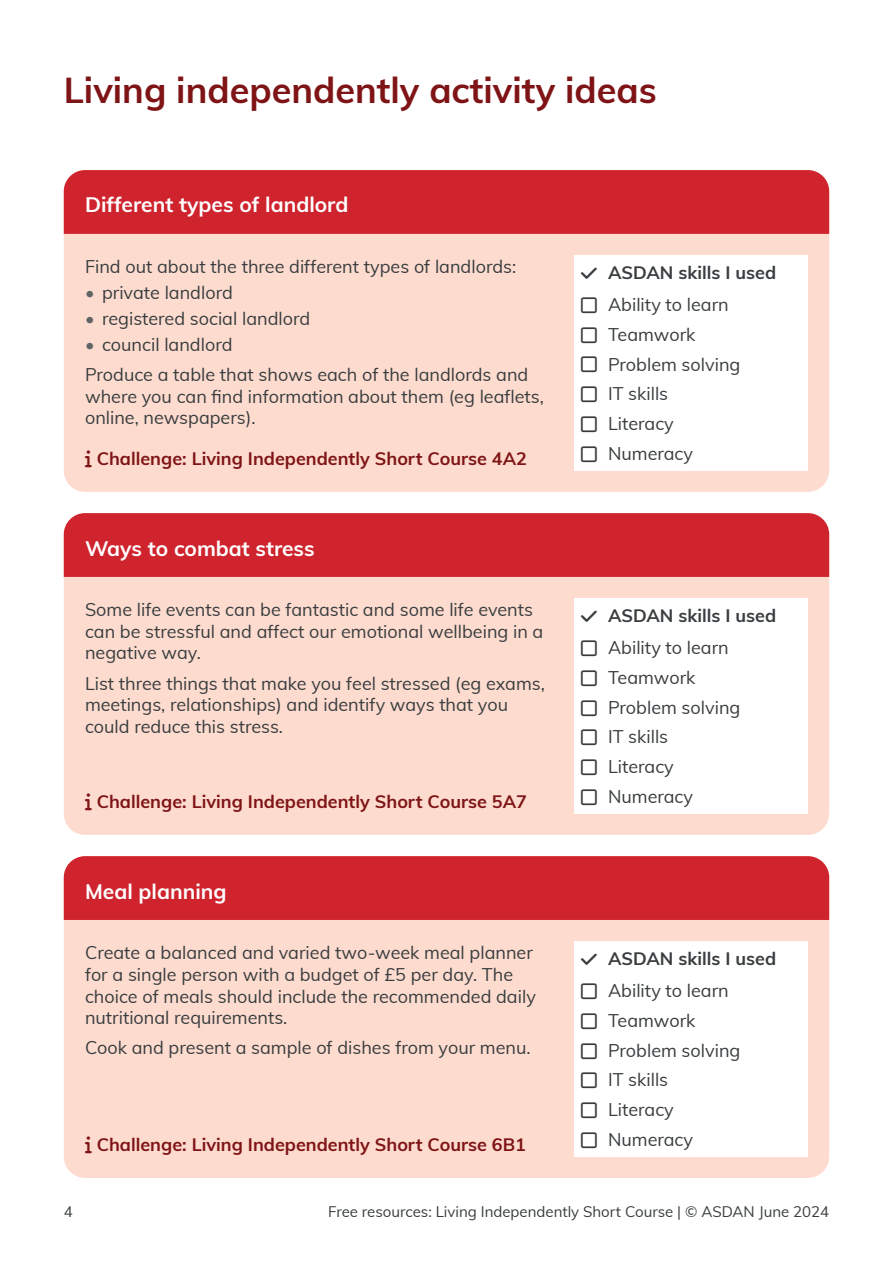
<style>
.page{position:relative;width:893px;height:1263px;background:#fff}
.page>*{position:absolute;margin:0;border:0;box-sizing:border-box;transform-origin:0 0}
.t1{font:700 36px "Muli";color:#7f1416}
.t2{font:700 21px "Muli";color:#fff}
.t3{font:18px/21.6px "Muli";color:#393d3f}
.t4{font:700 18px "Muli";color:#7f1416}
.t5{font:700 18px "Muli";color:#393d3f}
.t6{font:15px "Muli";color:#393d3f}
.s1{color:#616466}
</style>
<div class="page">
<div style="left:64px;top:856px;width:765px;height:322px;background:#fddccf;border-radius:21px"></div>
<div style="left:64px;top:856px;width:765px;height:64px;background:#cf242e"></div>
<div style="left:574px;top:941px;width:234px;height:216px;background:#fff"></div>
<div style="left:64px;top:513px;width:765px;height:322px;background:#fddccf;border-radius:21px"></div>
<div style="left:64px;top:513px;width:765px;height:64px;background:#cf242e"></div>
<div style="left:574px;top:598px;width:234px;height:216px;background:#fff"></div>
<div style="left:64px;top:170px;width:765px;height:322px;background:#fddccf;border-radius:21px"></div>
<div style="left:64px;top:170px;width:765px;height:64px;background:#cf242e"></div>
<div style="left:574px;top:255px;width:234px;height:216px;background:#fff"></div>
<h1 class="t1" style="left:64px;top:64px;width:595px">Living independently activity ideas</h1>
<p class="t2" style="left:85px;top:190px;width:265px">Different types of landlord</p>
<p class="t3" style="left:85px;top:255px;width:433px">Find out about the three different types of landlords:</p>
<p class="t3" style="left:85px;top:281px;width:149px"><span class="s1">•</span> private landlord</p>
<p class="t3" style="left:85px;top:307px;width:227px"><span class="s1">•</span> registered social landlord</p>
<p class="t3" style="left:85px;top:328px;width:445px;line-height:30.2px"><span class="s1">•</span> council landlord<br>Produce a table that shows each of the landlords and</p>
<p class="t3" style="left:85px;top:384px;width:460px">where you can find information about them (eg leaflets, online, newspapers).</p>
<p class="t4" style="left:85px;top:445px;width:443px">■□ Challenge: Living Independently Short Course 4A2</p>
<p class="t2" style="left:85px;top:533px;width:231px">Ways to combat stress</p>
<p class="t3" style="left:85px;top:598px;width:460px">Some life events can be fantastic and some life events can be stressful and affect our emotional wellbeing in a negative way.</p>
<p class="t3" style="left:85px;top:671px;width:461px">List three things that make you feel stressed (eg exams, meetings, relationships) and identify ways that you could reduce this stress.</p>
<p class="t4" style="left:85px;top:788px;width:443px">■□ Challenge: Living Independently Short Course 5A7</p>
<p class="t2" style="left:85px;top:876px;width:143px">Meal planning</p>
<p class="t3" style="left:85px;top:941px;width:452px">Create a balanced and varied two-week meal planner for a single person with a budget of £5 per day. The choice of meals should include the recommended daily nutritional requirements.</p>
<p class="t3" style="left:85px;top:1036px;width:447px">Cook and present a sample of dishes from your menu.</p>
<p class="t4" style="left:85px;top:1131px;width:442px">■□ Challenge: Living Independently Short Course 6B1</p>
<p class="t5" style="left:608px;top:259px;width:170px">ASDAN skills I used</p>
<p class="t3" style="left:581px;top:293px;width:149px">▲❑◆ Ability to learn</p>
<p class="t3" style="left:581px;top:323px;width:116px">▲❑◆ Teamwork</p>
<p class="t3" style="left:581px;top:352px;width:161px">▲❑◆ Problem solving</p>
<p class="t3" style="left:581px;top:382px;width:89px">▲❑◆ IT skills</p>
<p class="t3" style="left:581px;top:412px;width:94px">▲❑◆ Literacy</p>
<p class="t3" style="left:581px;top:442px;width:114px">▲❑◆ Numeracy</p>
<p class="t5" style="left:608px;top:602px;width:170px">ASDAN skills I used</p>
<p class="t3" style="left:581px;top:636px;width:149px">▲❑◆ Ability to learn</p>
<p class="t3" style="left:581px;top:666px;width:116px">▲❑◆ Teamwork</p>
<p class="t3" style="left:581px;top:695px;width:161px">▲❑◆ Problem solving</p>
<p class="t3" style="left:581px;top:725px;width:89px">▲❑◆ IT skills</p>
<p class="t3" style="left:581px;top:755px;width:94px">▲❑◆ Literacy</p>
<p class="t3" style="left:581px;top:785px;width:114px">▲❑◆ Numeracy</p>
<p class="t5" style="left:608px;top:945px;width:170px">ASDAN skills I used</p>
<p class="t3" style="left:581px;top:979px;width:149px">▲❑◆ Ability to learn</p>
<p class="t3" style="left:581px;top:1009px;width:116px">▲❑◆ Teamwork</p>
<p class="t3" style="left:581px;top:1038px;width:161px">▲❑◆ Problem solving</p>
<p class="t3" style="left:581px;top:1068px;width:89px">▲❑◆ IT skills</p>
<p class="t3" style="left:581px;top:1098px;width:94px">▲❑◆ Literacy</p>
<p class="t3" style="left:581px;top:1128px;width:114px">▲❑◆ Numeracy</p>
<p class="t6" style="left:64px;top:1201px;width:10px">4</p>
<p class="t6" style="left:328px;top:1201px;width:503px">Free resources: Living Independently Short Course | © ASDAN June 2024</p>
</div>
